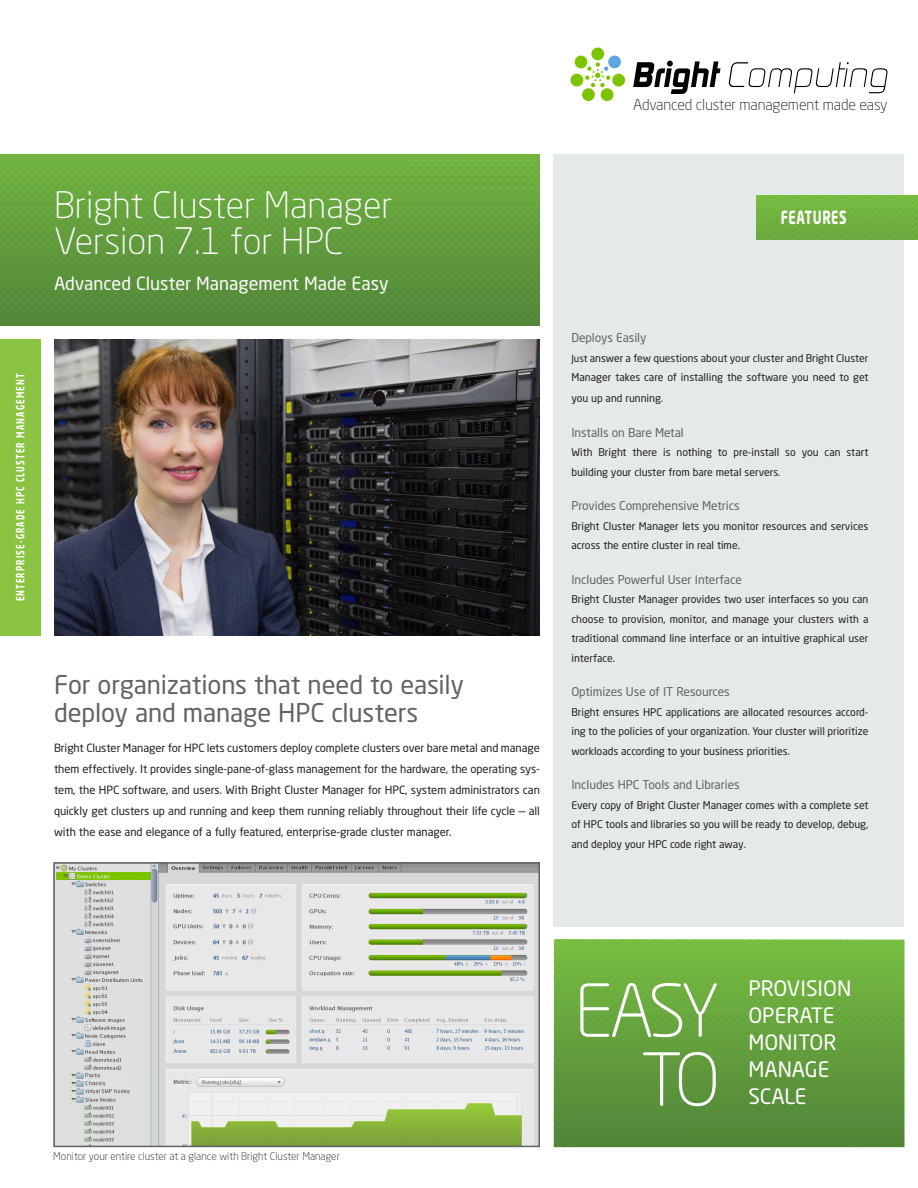
<style>
.page{position:relative;width:918px;height:1188px;background:#fff}
.page>*{position:absolute;margin:0;border:0;box-sizing:border-box;transform-origin:0 0}
.t1{font:300 72px/69px "Neo Sans Std";letter-spacing:-.08em;color:#fff;text-align:right}
.t2{font:300 36px/36px "Neo Sans Std";color:#fff}
.Heading{font:25.5px/28.5px "Neo Sans Std";letter-spacing:-.01em;color:#636366}
.t3{font:21px "Neo Sans Std";color:#fff}
.Subtitle{font:18px "Neo Sans Std";color:#fff}
.t4{font:700 18px "Neo Sans Std";letter-spacing:.05em;color:#fff;scale:.7 1}
.Callout{font:300 15px "Neo Sans Std";letter-spacing:-.01em;color:#231f20}
.Sidebar_Head{font:12px "Neo Sans Std";letter-spacing:-.005em;color:#636366}
.Body{font:11.25px/21px "Neo Sans Std";letter-spacing:-.005em;color:#231f20;text-align:justify}
.t5{font:700 11.25px "Neo Sans Std";letter-spacing:.15em;color:#fff;scale:.7 1}
.Sidebar_Body{font:10.5px/19.5px "Neo Sans Std";color:#231f20}
.t6{font:300 10.5px "Neo Sans Std";color:#231f20}
.s1{font-size:9.75px}
</style>
<div class="page">
<svg style="left:0;top:154px;width:540px;height:172px;background:#619c3c"></svg>
<img style="left:54px;top:339px;width:486px;height:297px">
<div style="left:554px;top:154px;width:350px;height:773px;background:#e4e9e9"></div>
<div style="left:0;top:339px;width:40px;height:297px;background:#89c341"></div>
<svg style="left:554px;top:939px;width:350px;height:208px;background:#64a03d"></svg>
<div style="left:756px;top:195px;width:162px;height:45px;background:#70b23f"></div>
<img style="left:56px;top:865px;width:481px;height:279px">
<div style="left:53px;top:862px;width:487px;height:285px;border:2px solid #636366"></div>
<div style="left:591px;top:48px;width:13px;height:12px;background:#7cc300;border-radius:50%"></div>
<div style="left:575px;top:56px;width:12px;height:12px;background:#7cc300;border-radius:50%"></div>
<div style="left:571px;top:74px;width:12px;height:12px;background:#7cc300;border-radius:50%"></div>
<div style="left:582px;top:88px;width:13px;height:13px;background:#7cc300;border-radius:50%"></div>
<div style="left:601px;top:88px;width:12px;height:13px;background:#7cc300;border-radius:50%"></div>
<div style="left:612px;top:74px;width:13px;height:12px;background:#7cc300;border-radius:50%"></div>
<div style="left:608px;top:56px;width:13px;height:12px;background:#5fa8df;border-radius:50%"></div>
<svg style="left:585px;top:62px;width:25px;height:25px"></svg>
<svg style="left:633px;top:61px;width:88px;height:33px"></svg>
<svg style="left:729px;top:62px;width:158px;height:31px"></svg>
<p class="t2" style="left:54px;top:186px;width:340px">Bright Cluster Manager<br>Version 7.1 for HPC</p>
<p class="Subtitle" style="left:54px;top:272px;width:336px">Advanced Cluster Management Made Easy</p>
<p class="t5" style="left:13px;top:601px;width:327px;rotate:-90deg">ENTERPRISE-GRADE HPC CLUSTER MANAGEMENT</p>
<p class="Heading" style="left:54px;top:670px;width:411px">For organizations that need to easily deploy and manage HPC clusters</p>
<p class="Body" style="left:54px;top:737px;width:487px">Bright Cluster Manager for HPC lets customers deploy complete clusters over bare metal and manage them effectively. It provides single-pane-of-glass management for the hardware, the operating sys&shy;tem, the HPC software, and users. With Bright Cluster Manager for HPC, system administrators can quickly get clusters up and running and keep them running reliably throughout their life cycle — all with the ease and elegance of a fully featured, enterprise-grade cluster manager.</p>
<p class="Callout" style="left:633px;top:95px;width:256px">Advanced cluster management made easy</p>
<p class="t4" style="left:781px;top:206px;width:96px">FEATURES</p>
<p class="Sidebar_Head" style="left:571px;top:330px;width:77px">Deploys Easily</p>
<p class="Sidebar_Body" style="left:571px;top:348px;width:299px"><span class="s1">Just</span> answer a few questions about your cluster and Bright Cluster<br>Manager takes care of installing the software you need to get</p>
<p class="Sidebar_Body" style="left:571px;top:388px;width:93px">you up and running.</p>
<p class="Sidebar_Head" style="left:571px;top:425px;width:114px">Installs on Bare Metal</p>
<p class="Sidebar_Body" style="left:571px;top:442px;width:298px">With Bright there is nothing to pre-install so you can start building your cluster from bare metal servers.</p>
<p class="Sidebar_Head" style="left:571px;top:498px;width:170px">Provides Comprehensive Metrics</p>
<p class="Sidebar_Body" style="left:571px;top:516px;width:299px">Bright Cluster Manager lets you monitor resources and services across the entire cluster in real time.</p>
<p class="Sidebar_Head" style="left:571px;top:572px;width:172px">Includes Powerful User Interface</p>
<p class="Sidebar_Body" style="left:571px;top:589px;width:299px;text-align:justify">Bright Cluster Manager provides two user interfaces so you can choose to provision, monitor, and manage your clusters with a traditional command line interface or an intuitive graphical user interface.</p>
<p class="Sidebar_Head" style="left:571px;top:684px;width:160px">Optimizes Use of IT Resources</p>
<p class="Sidebar_Body" style="left:571px;top:702px;width:299px;text-align:justify">Bright ensures HPC applications are allocated resources accord&shy;ing to the policies of your organization. Your cluster will prioritize workloads according to your business priorities.</p>
<p class="Sidebar_Head" style="left:571px;top:777px;width:170px">Includes HPC Tools and Libraries</p>
<p class="Sidebar_Body" style="left:571px;top:795px;width:298px;text-align:justify">Every copy of Bright Cluster Manager comes with a complete set of HPC tools and libraries so you will be ready to develop, debug, and deploy your HPC code right away.</p>
<p class="t6" style="left:53px;top:1149px;width:288px">Monitor your entire cluster at a glance with Bright Cluster Manager</p>
<p class="t1" style="left:575px;top:975px;width:147px">EASY<br>TO</p>
<p class="t3" style="left:748px;top:976px;width:104px">PROVISION</p>
<p class="t3" style="left:748px;top:1003px;width:87px">OPERATE</p>
<p class="t3" style="left:748px;top:1030px;width:90px">MONITOR</p>
<p class="t3" style="left:748px;top:1057px;width:82px">MANAGE</p>
<p class="t3" style="left:748px;top:1084px;width:59px">SCALE</p>
</div>
